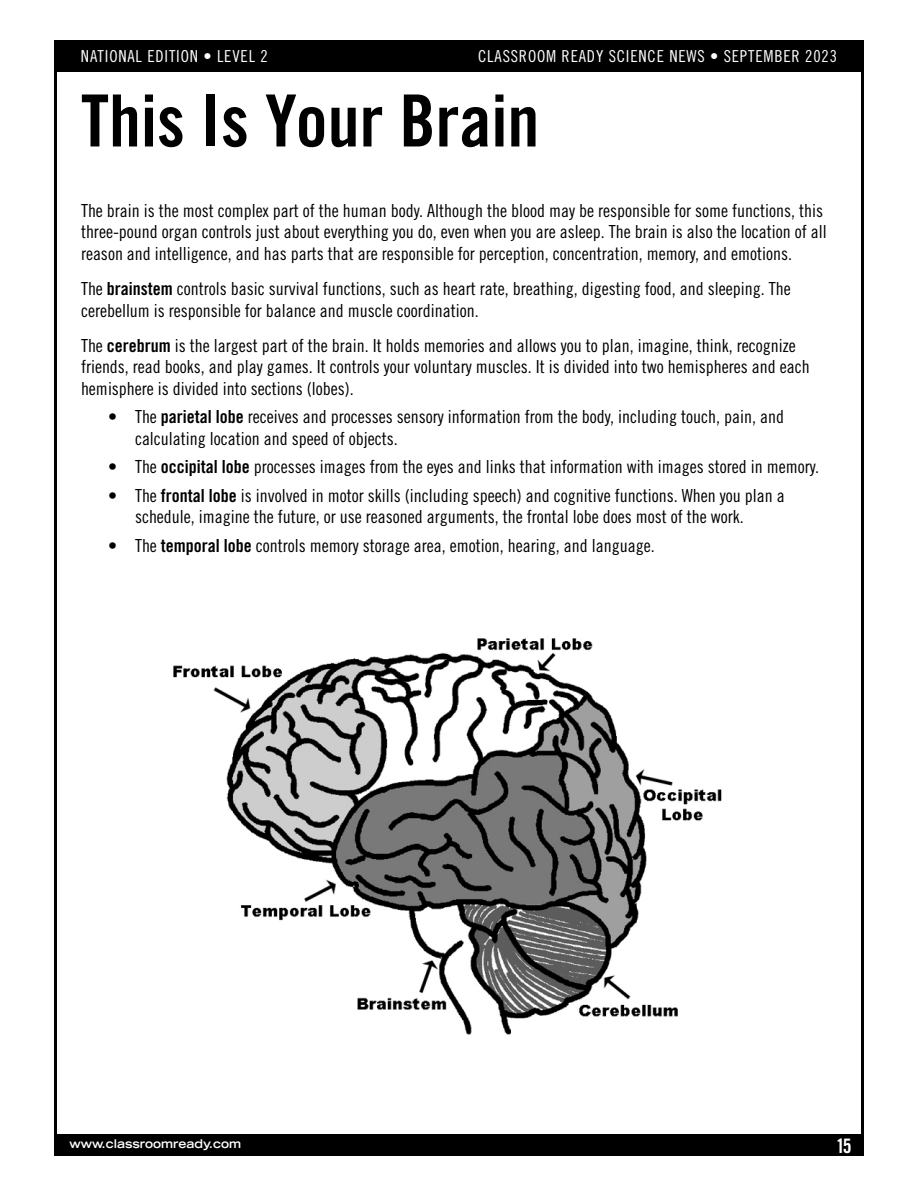
<style>
.page{position:relative;width:918px;height:1188px;background:#fff}
.page>*{position:absolute;margin:0;border:0;box-sizing:border-box;transform-origin:0 0}
.C__LESSON_Title{font:72px "Trade Gothic LT Std Bd Cn 20";color:#000}
.t1{font:19.95px "Trade Gothic LT Std Bd Cn 20";color:#fff}
.C__LESSON_Instructions{font:18px/21.6px "Trade Gothic LT Std Cn 18";color:#000}
.t2{font:16.5px "Trade Gothic LT Std Cn 18";letter-spacing:.05em;color:#fff}
.t3{font:700 expanded 12px "Trade Gothic LT Std";color:#fff}
.s1{font-family:"Trade Gothic LT Std Bd Cn 20"}
</style>
<div class="page">
<div style="left:54px;top:1134px;width:810px;height:22px;background:#000"></div>
<hr style="left:54px;top:40px;width:3px;height:1100px;background:#000">
<hr style="left:861px;top:40px;width:3px;height:1100px;background:#000">
<div style="left:54px;top:40px;width:810px;height:32px;background:#000"></div>
<img style="left:173px;top:638px;width:549px;height:397px">
<p class="t2" style="left:81px;top:47px;width:188px">NATIONAL EDITION • LEVEL 2</p>
<p class="t2" style="left:478px;top:47px;width:360px">CLASSROOM READY SCIENCE NEWS • SEPTEMBER 2023</p>
<p class="C__LESSON_Title" style="left:81px;top:77px;width:460px">This Is Your Brain</p>
<p class="C__LESSON_Instructions" style="left:81px;top:199px;width:747px">The brain is the most complex part of the human body. Although the blood may be responsible for some functions, this three-pound organ controls just about everything you do, even when you are asleep. The brain is also the location of all reason and intelligence, and has parts that are responsible for perception, concentration, memory, and emotions.</p>
<p class="C__LESSON_Instructions" style="left:81px;top:278px;width:711px">The <span class="s1">brainstem</span> controls basic survival functions, such as heart rate, breathing, digesting food, and sleeping. The cerebellum is responsible for balance and muscle coordination.</p>
<p class="C__LESSON_Instructions" style="left:81px;top:334px;width:730px">The <span class="s1">cerebrum</span> is the largest part of the brain. It holds memories and allows you to plan, imagine, think, recognize friends, read books, and play games. It controls your voluntary muscles. It is divided into two hemispheres and each hemisphere is divided into sections (lobes).</p>
<p class="C__LESSON_Instructions" style="left:135px;top:406px;width:651px;text-indent:-27px">• The <span class="s1">parietal lobe</span> receives and processes sensory information from the body, including touch, pain, and calculating location and speed of objects.</p>
<p class="C__LESSON_Instructions" style="left:108px;top:456px;width:713px">• The <span class="s1">occipital lobe</span> processes images from the eyes and links that information with images stored in memory.</p>
<p class="C__LESSON_Instructions" style="left:135px;top:484px;width:651px;text-indent:-27px">• The <span class="s1">frontal lobe</span> is involved in motor skills (including speech) and cognitive functions. When you plan a schedule, imagine the future, or use reasoned arguments, the frontal lobe does most of the work.</p>
<p class="C__LESSON_Instructions" style="left:108px;top:534px;width:548px">• The <span class="s1">temporal lobe</span> controls memory storage area, emotion, hearing, and language.</p>
<p class="t3" style="left:69px;top:1136px;width:173px">www.classroomready.com</p>
<p class="t1" style="left:836px;top:1134px;width:17px">15</p>
</div>
